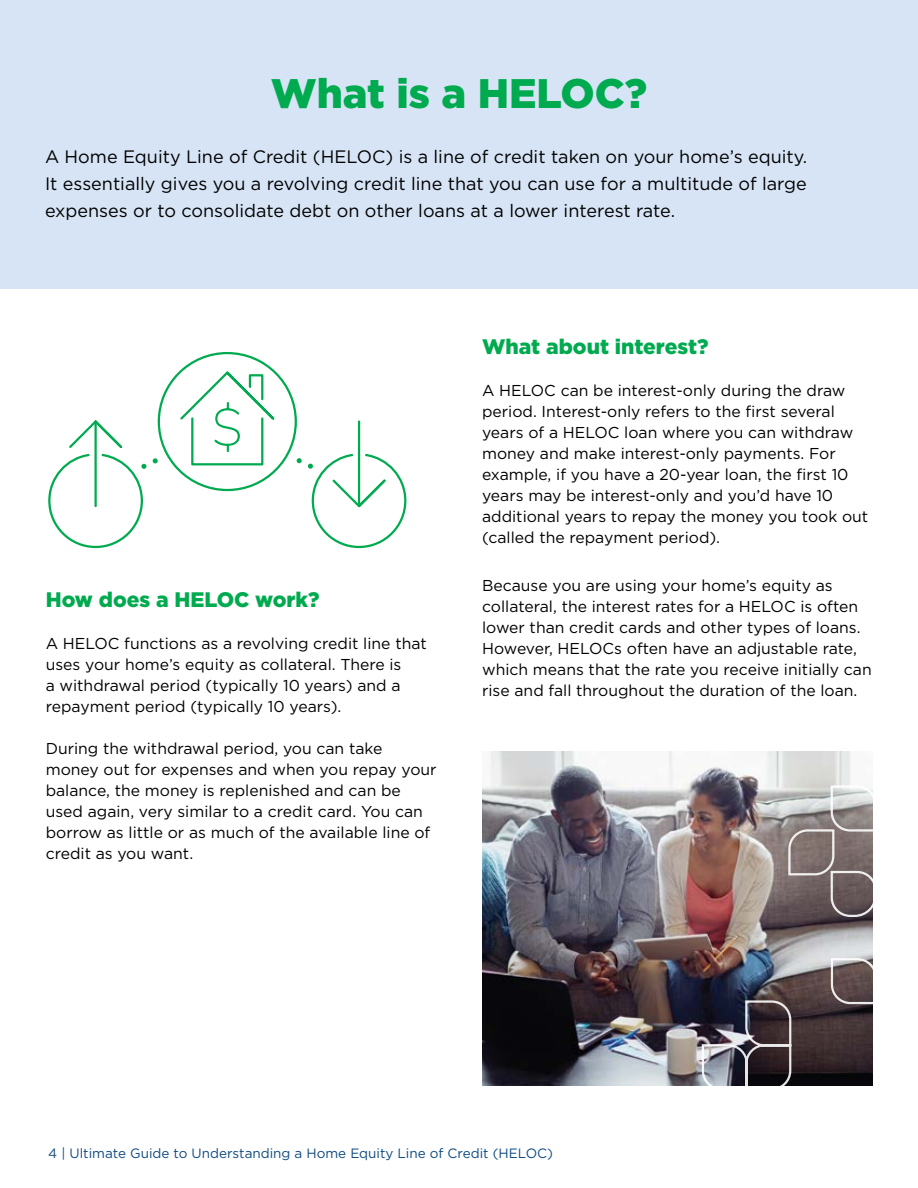
<style>
.page{position:relative;width:918px;height:1188px;background:#fff}
.page>*{position:absolute;margin:0;border:0;box-sizing:border-box;transform-origin:0 0}
.t1{font:900 41.25px "Gotham";color:#00aa4f}
.t2{font:900 21px "Gotham";color:#00aa4f}
.t3{font:18px/27px "Gotham";color:#000;text-align:justify}
.t4{font:15.75px/21px "Gotham";color:#000}
.t5{font:13.5px "Gotham";color:#0f4b82}
</style>
<div class="page">
<div style="left:0;top:0;width:918px;height:289px;background:#d6e4f5"></div>
<img style="left:482px;top:751px;width:369px;height:335px">
<img style="left:701px;top:784px;width:172px;height:302px">
<svg style="left:48px;top:351px;width:225px;height:188px"></svg>
<svg style="left:67px;top:369px;width:340px;height:180px"></svg>
<h1 class="t1" style="left:271px;top:65px;width:378px">What is a HELOC?</h1>
<p class="t3" style="left:45px;top:142px;width:764px">A Home Equity Line of Credit (HELOC) is a line of credit taken on your home’s equity.<br>It essentially gives you a revolving credit line that you can use for a multitude of large expenses or to consolidate debt on other loans at a lower interest rate.</p>
<h2 class="t2" style="left:46px;top:585px;width:275px">How does a HELOC work?</h2>
<p class="t4" style="left:46px;top:632px;width:383px">A HELOC functions as a revolving credit line that uses your home’s equity as collateral. There is<br>a withdrawal period (typically 10 years) and a repayment period (typically 10 years).</p>
<p class="t4" style="left:46px;top:737px;width:392px">During the withdrawal period, you can take money out for expenses and when you repay your balance, the money is replenished and can be used again, very similar to a credit card. You can borrow as little or as much of the available line of credit as you want.</p>
<h2 class="t2" style="left:482px;top:332px;width:228px">What about interest?</h2>
<p class="t4" style="left:482px;top:380px;width:388px">A HELOC can be interest-only during the draw period. Interest-only refers to the first several years of a HELOC loan where you can withdraw money and make interest-only payments. For example, if you have a 20-year loan, the first 10 years may be interest-only and you’d have 10 additional years to repay the money you took out (called the repayment period).</p>
<p class="t4" style="left:482px;top:574px;width:391px">Because you are using your home’s equity as collateral, the interest rates for a HELOC is often lower than credit cards and other types of loans.<br>However, HELOCs often have an adjustable rate, which means that the rate you receive initially can rise and fall throughout the duration of the loan.</p>
<p class="t5" style="left:48px;top:1145px;width:506px">4 | Ultimate Guide to Understanding a Home Equity Line of Credit (HELOC)</p>
</div>
